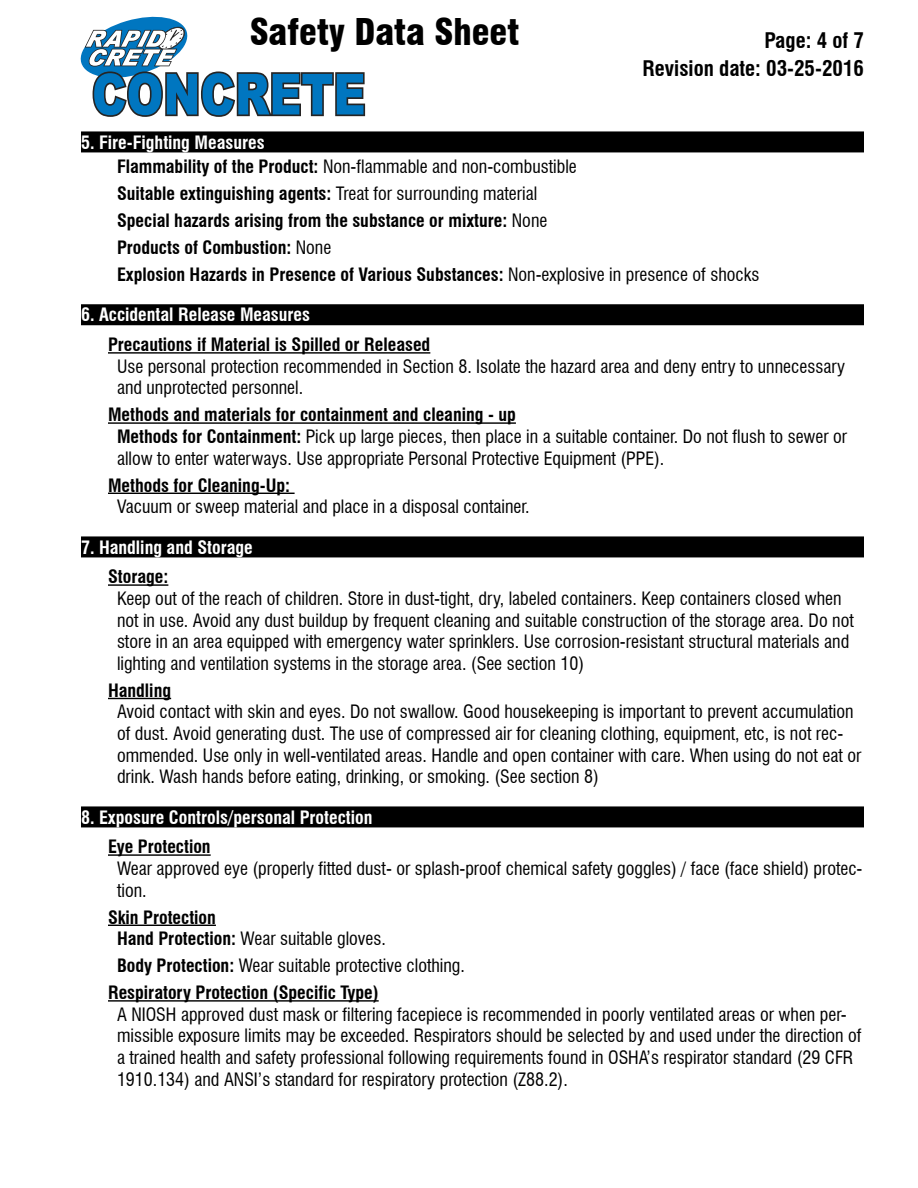
<style>
.page{position:relative;width:918px;height:1188px;background:#fff}
.page>*{position:absolute;margin:0;border:0;box-sizing:border-box;transform-origin:0 0}
.t1{font:900 condensed 36px "Swiss 721 BT";color:#000}
.t2{font:700 condensed 21px "Swiss 721 BT";color:#000}
.t3{font:condensed 18px/21.6px "Swiss 721 BT";color:#000}
.t4{font:700 condensed 18px/27px "Swiss 721 BT";color:#000}
.t5{font:700 condensed 18px "Swiss 721 BT";color:#fff}
.s1{font-weight:700;color:#fff}
.s2{font-weight:700}
.s3{font-weight:400}
</style>
<div class="page">
<svg style="left:81px;top:17px;width:284px;height:100px"></svg>
<div style="left:81px;top:131px;width:783px;height:21px;background:#000"></div>
<div style="left:81px;top:304px;width:783px;height:21px;background:#000"></div>
<hr style="left:108px;top:352px;width:322px;height:2px;background:#000">
<hr style="left:108px;top:422px;width:408px;height:2px;background:#000">
<hr style="left:108px;top:493px;width:187px;height:1px;background:#000">
<div style="left:81px;top:536px;width:783px;height:21px;background:#000"></div>
<hr style="left:108px;top:584px;width:60px;height:2px;background:#000">
<hr style="left:108px;top:698px;width:63px;height:1px;background:#000">
<div style="left:81px;top:806px;width:783px;height:21px;background:#000"></div>
<hr style="left:108px;top:854px;width:103px;height:2px;background:#000">
<hr style="left:108px;top:925px;width:108px;height:1px;background:#000">
<hr style="left:108px;top:1000px;width:271px;height:2px;background:#000">
<h1 class="t1" style="left:250px;top:11px;width:271px">Safety Data Sheet</h1>
<p class="t2" style="left:764px;top:28px;width:101px">Page: 4 of 7</p>
<p class="t2" style="left:642px;top:56px;width:223px">Revision date: 03-25-2016</p>
<p class="t3" style="left:117px;top:130px;width:461px;line-height:24.3px;text-indent:-36px"><span class="s1">5. Fire-Fighting Measures<br></span><span class="s2">Flammability of the Product:</span> Non-flammable and non-combustible</p>
<p class="t4" style="left:117px;top:180px;width:644px">Suitable extinguishing agents: <span class="s3">Treat for surrounding material<br></span>Special hazards arising from the substance or mixture: <span class="s3">None<br></span>Products of Combustion: <span class="s3">None<br></span>Explosion Hazards in Presence of Various Substances: <span class="s3">Non-explosive in presence of shocks</span></p>
<p class="t5" style="left:81px;top:304px;width:231px">6. Accidental Release Measures</p>
<p class="t4" style="left:108px;top:331px;width:324px">Precautions if Material is Spilled or Released</p>
<p class="t3" style="left:117px;top:355px;width:730px">Use personal protection recommended in Section 8. Isolate the hazard area and deny entry to unnecessary and unprotected personnel.</p>
<p class="t3" style="left:117px;top:404px;width:732px;text-indent:-9px"><span class="s2">Methods and materials for containment and cleaning - up<br>Methods for Containment:</span> Pick up large pieces, then place in a suitable container. Do not flush to sewer or allow to enter waterways. Use appropriate Personal Protective Equipment (PPE).</p>
<p class="t4" style="left:108px;top:472px;width:184px">Methods for Cleaning-Up:</p>
<p class="t3" style="left:117px;top:496px;width:414px">Vacuum or sweep material and place in a disposal container.</p>
<p class="t5" style="left:81px;top:536px;width:173px">7. Handling and Storage</p>
<p class="t4" style="left:108px;top:563px;width:62px">Storage:</p>
<p class="t3" style="left:117px;top:588px;width:738px">Keep out of the reach of children. Store in dust-tight, dry, labeled containers. Keep containers closed when not in use. Avoid any dust buildup by frequent cleaning and suitable construction of the storage area. Do not store in an area equipped with emergency water sprinklers. Use corrosion-resistant structural materials and lighting and ventilation systems in the storage area. (See section 10)</p>
<p class="t4" style="left:108px;top:677px;width:65px">Handling</p>
<p class="t3" style="left:117px;top:701px;width:746px">Avoid contact with skin and eyes. Do not swallow. Good housekeeping is important to prevent accumulation of dust. Avoid generating dust. The use of compressed air for cleaning clothing, equipment, etc, is not rec&shy;ommended. Use only in well-ventilated areas. Handle and open container with care. When using do not eat or drink. Wash hands before eating, drinking, or smoking. (See section 8)</p>
<p class="t5" style="left:81px;top:806px;width:293px">8. Exposure Controls/personal Protection</p>
<p class="t4" style="left:108px;top:833px;width:104px">Eye Protection</p>
<p class="t3" style="left:117px;top:858px;width:747px">Wear approved eye (properly fitted dust- or splash-proof chemical safety goggles) / face (face shield) protec&shy;tion.</p>
<p class="t4" style="left:117px;top:906px;width:270px;line-height:21.6px;text-indent:-9px">Skin Protection<br>Hand Protection: <span class="s3">Wear suitable gloves.</span></p>
<p class="t4" style="left:108px;top:952px;width:359px;text-indent:9px">Body Protection: <span class="s3">Wear suitable protective clothing.<br></span>Respiratory Protection (Specific Type)</p>
<p class="t3" style="left:117px;top:1003px;width:746px">A NIOSH approved dust mask or filtering facepiece is recommended in poorly ventilated areas or when per&shy;missible exposure limits may be exceeded. Respirators should be selected by and used under the direction of a trained health and safety professional following requirements found in OSHA’s respirator standard (29 CFR 1910.134) and ANSI’s standard for respiratory protection (Z88.2).</p>
</div>
